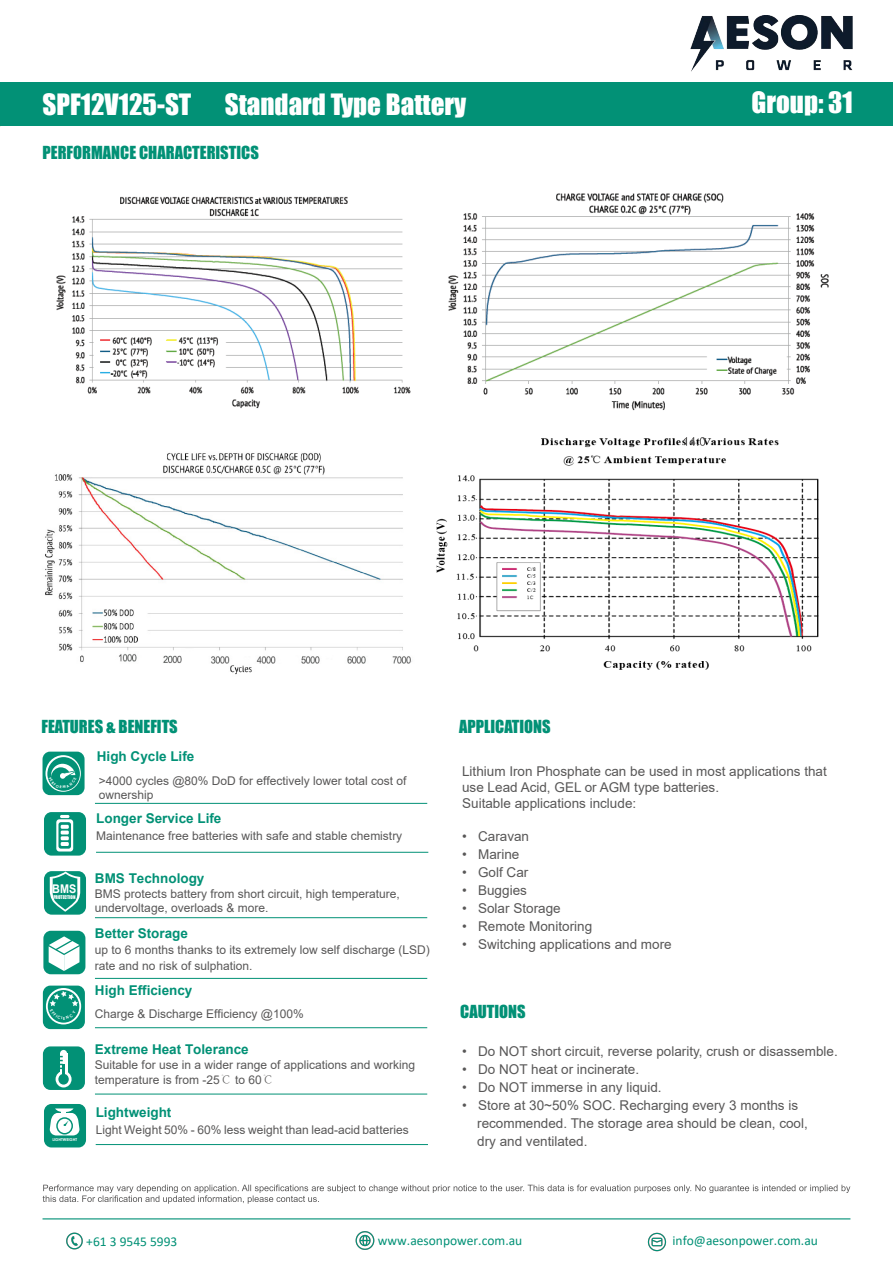
<style>
.page{position:relative;width:893px;height:1263px;background:#fff}
.page>*{position:absolute;margin:0;border:0;box-sizing:border-box;transform-origin:0 0}
.t1{font:27px "Impact";color:#fff}
.t2{font:16.5px "Impact";color:#029176}
.t3{font:16.5px "Impact";color:#019176}
.t4{font:13.5px/18px "Arial";color:#585757}
.t5{font:700 13.5px "Arial";color:#029176}
.t6{font:13.5px "Calibri";color:#029176}
.t7{font:700 13.5px "Arial";color:#019176}
.t8{font:12px/14.4px "Arial";color:#585757}
.t9{font:12px/15.1px "Arial";color:#585757}
.t10{font:700 12px "Arial";color:#fff;scale:.9 1}
.t11{font:4.65px "Impact";color:#fff}
.t12{font:700 4.05px "Century Gothic";color:#fff}
.s1{font-family:"Adobe Song Std";font-weight:300}
</style>
<div class="page">
<img style="left:56px;top:196px;width:355px;height:213px">
<img style="left:448px;top:193px;width:381px;height:218px">
<img style="left:45px;top:452px;width:367px;height:223px">
<div style="left:0;top:82px;width:893px;height:44px;background:#029176"></div>
<img style="left:436px;top:438px;width:383px;height:232px">
<svg style="left:684px;top:437px;width:21px;height:9px"></svg>
<hr style="left:95px;top:803px;width:332px;height:1px;background:#029176">
<hr style="left:96px;top:1144px;width:332px;height:1px;background:#029176">
<hr style="left:95px;top:917px;width:332px;height:1px;background:#029176">
<hr style="left:95px;top:978px;width:332px;height:1px;background:#029176">
<hr style="left:95px;top:1027px;width:332px;height:1px;background:#029176">
<hr style="left:95px;top:1093px;width:332px;height:1px;background:#029176">
<hr style="left:96px;top:852px;width:332px;height:1px;background:#029176">
<svg style="left:43px;top:1184px;width:807px;height:20px"></svg>
<hr style="left:43px;top:1218px;width:807px;height:1px;background:#029176">
<div style="left:44px;top:1104px;width:42px;height:43px;background:#029176;border-radius:8px"></div>
<svg style="left:50px;top:1108px;width:29px;height:27px"></svg>
<div style="left:44px;top:871px;width:42px;height:44px;background:#029176;border-radius:8px"></div>
<svg style="left:50px;top:871px;width:30px;height:41px"></svg>
<div style="left:43px;top:931px;width:42px;height:43px;background:#029176;border-radius:8px"></div>
<svg style="left:49px;top:936px;width:30px;height:35px"></svg>
<div style="left:43px;top:985px;width:42px;height:44px;background:#029176;border-radius:8px"></div>
<svg style="left:46px;top:988px;width:35px;height:36px"></svg>
<svg style="left:48px;top:990px;width:31px;height:33px"></svg>
<div style="left:43px;top:1046px;width:42px;height:44px;background:#029176;border-radius:8px"></div>
<div style="left:60px;top:1053px;width:7px;height:22px;background:#fff"></div>
<svg style="left:56px;top:1071px;width:16px;height:16px"></svg>
<div style="left:58px;top:1074px;width:11px;height:10px;background:#029176;border-radius:50%"></div>
<div style="left:60px;top:1050px;width:7px;height:7px;background:#fff;border-radius:50%"></div>
<svg style="left:59px;top:1056px;width:6px;height:20px"></svg>
<div style="left:44px;top:812px;width:42px;height:43px;background:#029176;border-radius:8px"></div>
<svg style="left:60px;top:815px;width:9px;height:3px"></svg>
<div style="left:56px;top:819px;width:17px;height:32px;background:#fff;border-radius:3px"></div>
<svg style="left:58px;top:822px;width:13px;height:27px"></svg>
<svg style="left:61px;top:825px;width:8px;height:21px"></svg>
<div style="left:43px;top:752px;width:42px;height:43px;background:#029176;border-radius:8px"></div>
<svg style="left:46px;top:755px;width:35px;height:37px"></svg>
<div style="left:47px;top:757px;width:33px;height:34px;background:#029176;border-radius:50%"></div>
<img style="left:690px;top:16px;width:163px;height:56px">
<img style="left:626px;top:1219px;width:63px;height:33px">
<img style="left:332px;top:1218px;width:65px;height:32px">
<img style="left:66px;top:1232px;width:17px;height:18px">
<svg style="left:50px;top:991px;width:28px;height:28px"></svg>
<svg style="left:49px;top:764px;width:27px;height:24px"></svg>
<h1 class="t1" style="left:43px;top:83px;width:425px">SPF12V125-ST Standard Type Battery</h1>
<h1 class="t1" style="left:752px;top:81px;width:103px">Group: 31</h1>
<p class="t2" style="left:43px;top:140px;width:218px">PERFORMANCE CHARACTERISTICS</p>
<p class="t3" style="left:41px;top:713px;width:138px">FEATURES &amp; BENEFITS</p>
<p class="t2" style="left:459px;top:713px;width:93px">APPLICATIONS</p>
<p class="t10" style="left:52px;top:880px;width:28px">BMS</p>
<p class="t11" style="left:53px;top:893px;width:24px">PROTECTION</p>
<p class="t12" style="left:52px;top:1136px;width:26px">LIGHTWEIGHT</p>
<p class="t7" style="left:97px;top:747px;width:99px">High Cycle Life</p>
<p class="t8" style="left:99px;top:773px;width:309px">&gt;4000 cycles @80% DoD for effectively lower total cost of ownership</p>
<p class="t5" style="left:96px;top:808px;width:127px">Longer Service Life</p>
<p class="t9" style="left:96px;top:828px;width:308px">Maintenance free batteries with safe and stable chemistry</p>
<p class="t5" style="left:95px;top:868px;width:111px">BMS Technology</p>
<p class="t8" style="left:95px;top:886px;width:306px">BMS protects battery from short circuit, high temperature, undervoltage, overloads &amp; more.</p>
<p class="t5" style="left:95px;top:924px;width:95px">Better Storage</p>
<p class="t8" style="left:95px;top:942px;width:336px;line-height:15.6px">up to 6 months thanks to its extremely low self discharge (LSD) rate and no risk of sulphation.</p>
<p class="t5" style="left:95px;top:980px;width:99px">High Efficiency</p>
<p class="t8" style="left:95px;top:1006px;width:210px">Charge &amp; Discharge Efficiency @100%</p>
<p class="t5" style="left:95px;top:1040px;width:155px">Extreme Heat Tolerance</p>
<p class="t9" style="left:95px;top:1057px;width:322px">Suitable for use in a wider range of applications and working temperature is from -25<span class="s1">℃</span> to 60<span class="s1">℃</span></p>
<p class="t5" style="left:96px;top:1103px;width:77px">Lightweight</p>
<p class="t9" style="left:96px;top:1122px;width:314px">Light Weight 50% - 60% less weight than lead-acid batteries</p>
<p class="t4" style="left:462px;top:763px;width:366px;line-height:16.2px">Lithium Iron Phosphate can be used in most applications that use Lead Acid, GEL or AGM type batteries.</p>
<p class="t4" style="left:462px;top:795px;width:176px">Suitable applications include:</p>
<p class="t4" style="left:462px;top:827px;width:69px">• Caravan</p>
<p class="t4" style="left:462px;top:845px;width:59px">• Marine</p>
<p class="t4" style="left:462px;top:863px;width:68px">• Golf Car</p>
<p class="t4" style="left:462px;top:881px;width:66px">• Buggies</p>
<p class="t4" style="left:462px;top:899px;width:100px">• Solar Storage</p>
<p class="t4" style="left:462px;top:917px;width:132px">• Remote Monitoring</p>
<p class="t4" style="left:462px;top:935px;width:211px">• Switching applications and more</p>
<p class="t2" style="left:460px;top:998px;width:67px">CAUTIONS</p>
<p class="t4" style="left:462px;top:1042px;width:377px">• Do NOT short circuit, reverse polarity, crush or disassemble.</p>
<p class="t4" style="left:462px;top:1060px;width:179px">• Do NOT heat or incinerate.</p>
<p class="t4" style="left:462px;top:1078px;width:201px">• Do NOT immerse in any liquid.</p>
<p class="t4" style="left:477px;top:1096px;width:332px;text-indent:-15px">• Store at 30~50% SOC. Recharging every 3 months is recommended. The storage area should be clean, cool, dry and ventilated.</p>
<p class="t6" style="left:86px;top:1232px;width:93px">+61 3 9545 5993</p>
<p class="t6" style="left:378px;top:1231px;width:146px">www.aesonpower.com.au</p>
<p class="t6" style="left:672px;top:1231px;width:147px">info@aesonpower.com.au</p>
</div>
